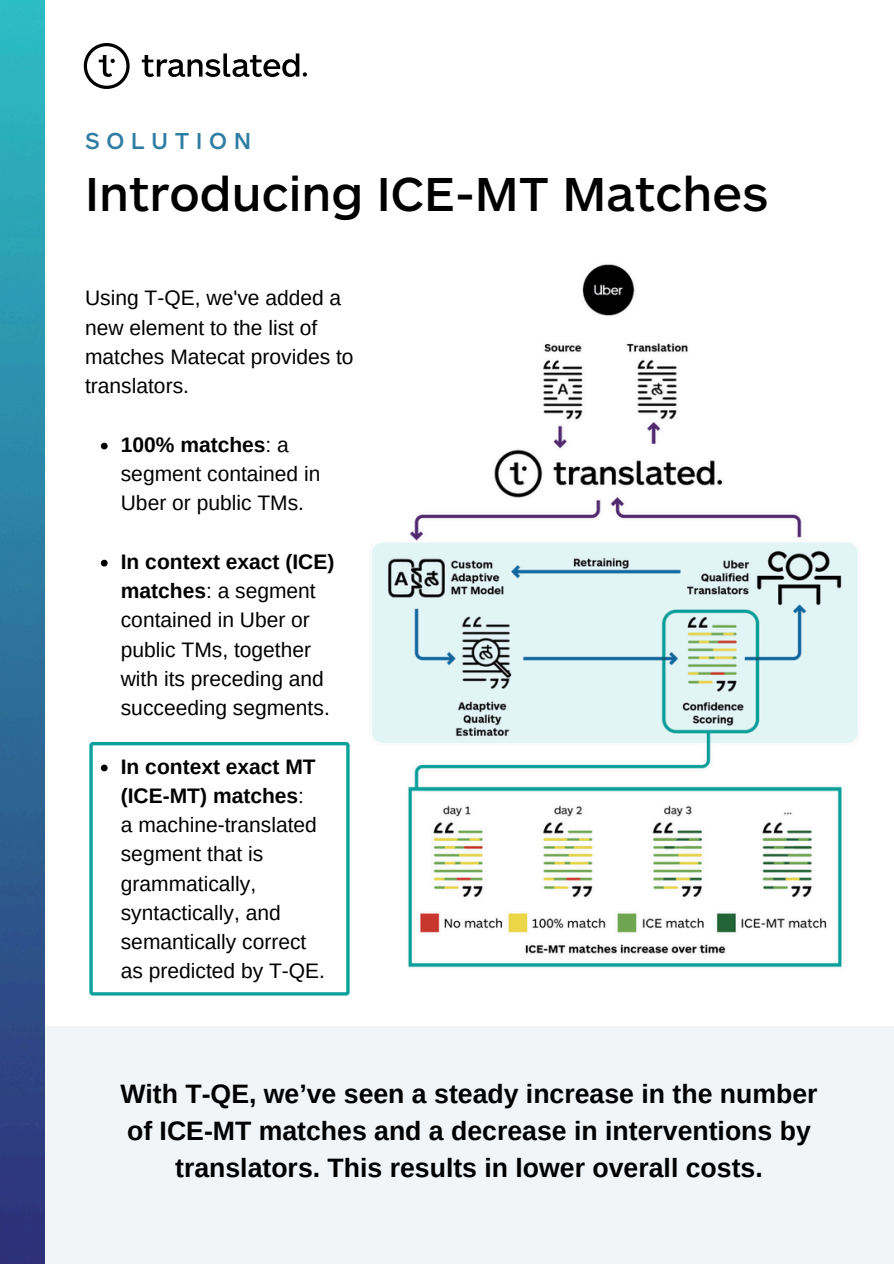
<style>
.page{position:relative;width:894px;height:1264px;background:#fff}
.page>*{position:absolute;margin:0;border:0;box-sizing:border-box;transform-origin:0 0}
.t1{font:500 49.5px "ARS Maquette Pro";color:#000}
.t2{font:700 26.7px/37.2px "Arimo";color:#000;text-align:center}
.t3{font:500 24px "ARS Maquette Pro";letter-spacing:.27em;color:#2f7da3}
.t4{font:21px/29.2px "Arimo";color:#000}
.s1{font-weight:700}
</style>
<div class="page">
<div style="left:44px;top:1025px;width:849px;height:238px;background:#f1f5f8"></div>
<img style="left:0;top:0;width:44px;height:1263px">
<svg style="left:84px;top:43px;width:46px;height:46px"></svg>
<svg style="left:142px;top:53px;width:165px;height:24px"></svg>
<svg style="left:101px;top:442px;width:7px;height:7px"></svg>
<svg style="left:101px;top:559px;width:7px;height:7px"></svg>
<svg style="left:89px;top:742px;width:260px;height:253px"></svg>
<img style="left:372px;top:264px;width:486px;height:704px">
<p class="t3" style="left:85px;top:125px;width:168px">SOLUTION</p>
<p class="t1" style="left:85px;top:161px;width:684px">Introducing ICE-MT Matches</p>
<p class="t4" style="left:85px;top:283px;width:270px">Using T-QE, we've added a new element to the list of matches Matecat provides to translators.</p>
<h2 class="t4" style="left:121px;top:430px;width:201px"><span class="s1">100% matches</span>: a segment contained in<br>Uber or public TMs.</h2>
<h1 class="t4" style="left:121px;top:547px;width:215px"><span class="s1">In context exact (ICE) matches</span>: a segment contained in Uber or public TMs, together with its preceding and succeeding segments.</h1>
<p class="t4" style="left:121px;top:751px;width:206px"><span class="s1">In context exact MT (ICE-MT) matches</span>:<br>a machine-translated segment that is grammatically, syntactically, and semantically correct as predicted by T-QE.</p>
<p class="t2" style="left:120px;top:1074px;width:698px">With T-QE, we’ve seen a steady increase in the number of ICE-MT matches and a decrease in interventions by translators. This results in lower overall costs.</p>
</div>
